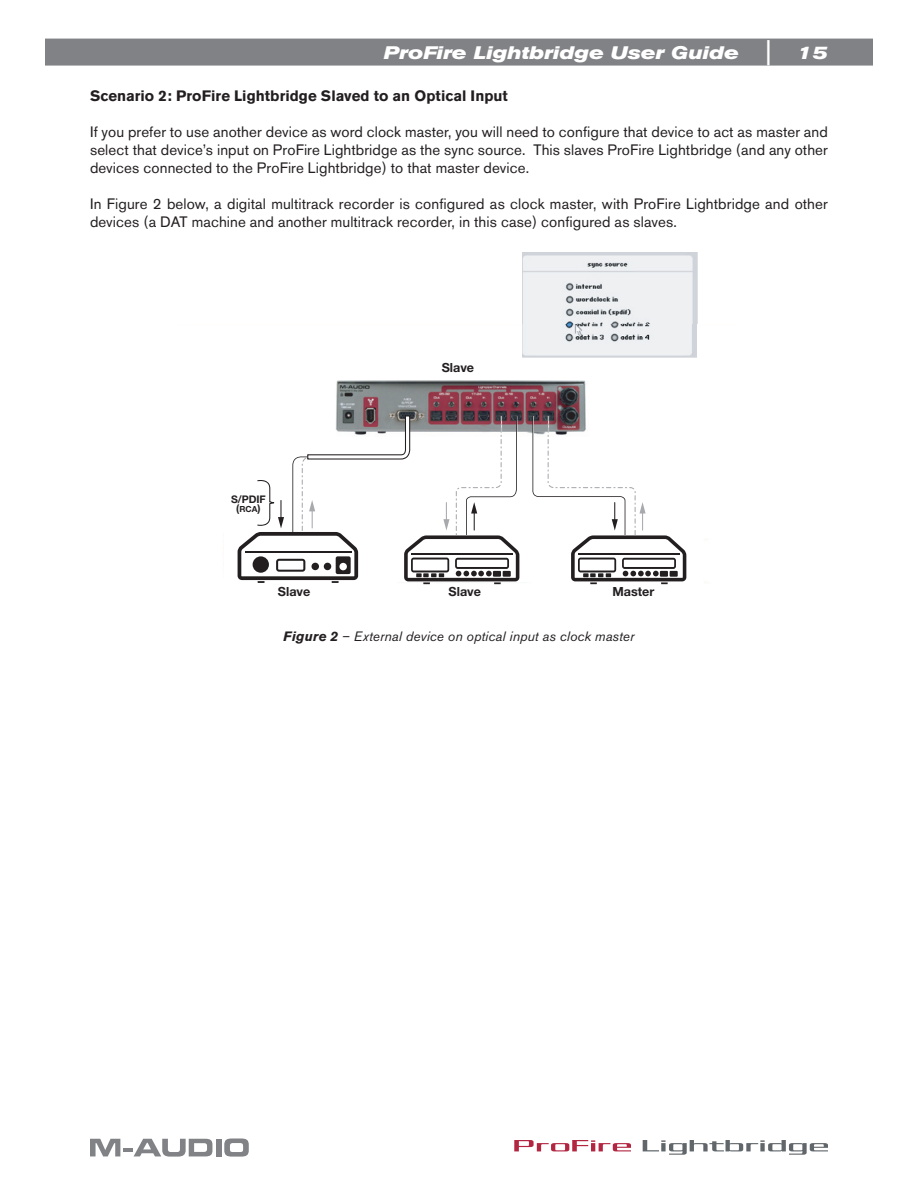
<style>
.page{position:relative;width:918px;height:1188px;background:#fff}
.page>*{position:absolute;margin:0;border:0;box-sizing:border-box;transform-origin:0 0}
.t1{font:italic 700 expanded 18px "Akzidenz Grotesk BE";color:#fff}
.t2{font:15px/18px "Akzidenz Grotesk BE";letter-spacing:.01em;color:#231f20;text-align:justify}
.t3{font:700 15px "Akzidenz Grotesk BE";letter-spacing:.005em;color:#231f20}
.t4{font:italic 13.5px "Akzidenz Grotesk BE";letter-spacing:.01em;color:#231f20}
.t5{font:700 12.6px "Helvetica Neue";color:#231f20}
.t6{font:700 10.5px "Helvetica Neue";color:#231f20}
.t7{font:700 8.4px "Helvetica Neue";color:#231f20}
.s1{font-size:25.2px}
.s2{font-size:10.5px}
.s3{font-weight:700}
</style>
<div class="page">
<div style="left:45px;top:39px;width:828px;height:27px;background:#808285"></div>
<svg style="left:514px;top:1140px;width:117px;height:11px"></svg>
<svg style="left:643px;top:1140px;width:185px;height:15px"></svg>
<svg style="left:90px;top:1139px;width:30px;height:17px"></svg>
<hr style="left:123px;top:1148px;width:10px;height:4px;background:#808285">
<svg style="left:134px;top:1139px;width:78px;height:18px"></svg>
<div style="left:216px;top:1139px;width:5px;height:17px;background:#808285"></div>
<svg style="left:224px;top:1138px;width:25px;height:19px"></svg>
<img style="left:336px;top:380px;width:250px;height:205px">
<img style="left:522px;top:252px;width:175px;height:106px">
<div style="left:391px;top:536px;width:148px;height:46px;background:#fff"></div>
<div style="left:554px;top:536px;width:149px;height:49px;background:#fff"></div>
<svg style="left:238px;top:415px;width:281px;height:169px"></svg>
<svg style="left:532px;top:416px;width:154px;height:168px"></svg>
<p class="t1" style="left:384px;top:42px;width:388px">ProFire Lightbridge User Guide <span class="s1">|</span></p>
<p class="t1" style="left:797px;top:42px;width:32px">15</p>
<p class="t3" style="left:90px;top:87px;width:419px">Scenario 2: ProFire Lightbridge Slaved to an Optical Input</p>
<p class="t2" style="left:90px;top:123px;width:739px">If you prefer to use another device as word clock master, you will need to configure that device to act as master and select that device’s input on ProFire Lightbridge as the sync source. This slaves ProFire Lightbridge (and any other devices connected to the ProFire Lightbridge) to that master device.</p>
<p class="t2" style="left:90px;top:195px;width:739px">In Figure 2 below, a digital multitrack recorder is configured as clock master, with ProFire Lightbridge and other devices (a DAT machine and another multitrack recorder, in this case) configured as slaves.</p>
<p class="t5" style="left:442px;top:360px;width:34px">Slave</p>
<p class="t6" style="left:231px;top:492px;width:36px">S/PDIF</p>
<p class="t7" style="left:236px;top:504px;width:26px"><span class="s2">(</span>RCA<span class="s2">)</span></p>
<p class="t5" style="left:278px;top:584px;width:34px">Slave</p>
<p class="t5" style="left:449px;top:584px;width:34px">Slave</p>
<p class="t5" style="left:612px;top:584px;width:43px">Master</p>
<p class="t4" style="left:284px;top:628px;width:352px"><span class="s3">Figure 2</span> – External device on optical input as clock master</p>
</div>
